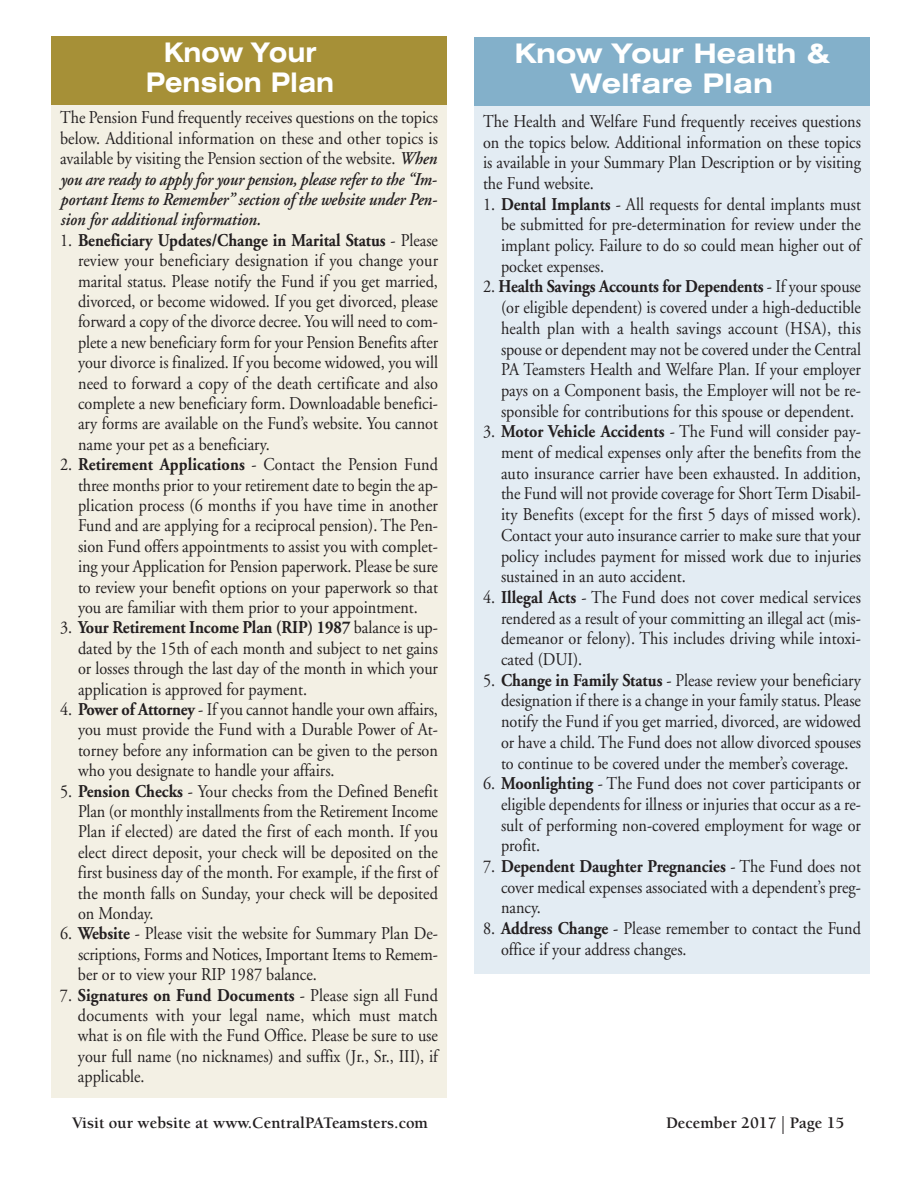
<style>
.page{position:relative;width:918px;height:1188px;background:#fff}
.page>*{position:absolute;margin:0;border:0;box-sizing:border-box;transform-origin:0 0}
.t1{font:27px/30px "Swiss 721 Bold Extended BT";color:#fff;text-align:center}
.t2{font:27px/30px "Swiss 721 Bold Extended BT";color:#fff;text-align:center;scale:.9 1}
.t3{font:18px/20.4px "Adobe Garamond";color:#231f20;text-align:justify;scale:.9 1}
.t4{font:700 16.5px "Berkeley";color:#231f20}
.s1{font-weight:600;font-style:italic}
.s2{font-weight:700}
</style>
<div class="page">
<hr style="left:0;top:0;width:1px;height:1188px;background:#f3f0e4">
<svg style="left:783px;top:1116px;width:1px;height:18px"></svg>
<div style="left:51px;top:90px;width:396px;height:1008px;background:#f3f0e4"></div>
<div style="left:474px;top:80px;width:396px;height:894px;background:#e3ecf3"></div>
<div style="left:51px;top:36px;width:396px;height:69px;background:#a69037"></div>
<div style="left:474px;top:38px;width:396px;height:68px;background:#83b0ca"></div>
<h1 class="t2" style="left:146px;top:40px;width:211px">Know Your<br>Pension Plan</h1>
<h1 class="t1" style="left:514px;top:41px;width:317px">Know Your Health &amp;<br>Welfare Plan</h1>
<p class="t3" style="left:60px;top:109px;width:422px">The Pension Fund frequently receives questions on the topics below. Additional information on these and other topics is available by visiting the Pension section of the website. <span class="s1">When you are ready to apply for your pension, please refer to the “Im&shy;portant Items to Remember” section of the website under Pen&shy;sion for additional information.</span></p>
<p class="t3" style="left:78px;top:232px;width:402px;text-indent:-18px">1. <span class="s2">Beneficiary Updates/Change in Marital Status</span> - Please review your beneficiary designation if you change your marital status. Please notify the Fund if you get married, divorced, or become widowed. If you get divorced, please forward a copy of the divorce decree. You will need to com&shy;plete a new beneficiary form for your Pension Benefits after your divorce is finalized. If you become widowed, you will need to forward a copy of the death certificate and also complete a new beneficiary form. Downloadable benefici&shy;ary forms are available on the Fund’s website. You cannot name your pet as a beneficiary.</p>
<p class="t3" style="left:78px;top:456px;width:402px;text-indent:-18px">2. <span class="s2">Retirement Applications</span> - Contact the Pension Fund three months prior to your retirement date to begin the ap&shy;plication process (6 months if you have time in another Fund and are applying for a reciprocal pension). The Pen&shy;sion Fund offers appointments to assist you with complet&shy;ing your Application for Pension paperwork. Please be sure to review your benefit options on your paperwork so that you are familiar with them prior to your appointment.</p>
<p class="t3" style="left:78px;top:619px;width:402px;text-indent:-18px">3. <span class="s2">Your Retirement Income Plan (RIP) 1987</span> balance is up&shy;dated by the 15th of each month and subject to net gains or losses through the last day of the month in which your application is approved for payment.</p>
<p class="t3" style="left:78px;top:701px;width:402px;text-indent:-18px">4. <span class="s2">Power of Attorney</span> - If you cannot handle your own affairs, you must provide the Fund with a Durable Power of At&shy;torney before any information can be given to the person who you designate to handle your affairs.</p>
<p class="t3" style="left:78px;top:782px;width:402px;text-indent:-18px">5. <span class="s2">Pension Checks</span> - Your checks from the Defined Benefit Plan (or monthly installments from the Retirement Income Plan if elected) are dated the first of each month. If you elect direct deposit, your check will be deposited on the first business day of the month. For example, if the first of the month falls on Sunday, your check will be deposited on Monday.</p>
<p class="t3" style="left:78px;top:925px;width:402px;text-indent:-18px">6. <span class="s2">Website</span> - Please visit the website for Summary Plan De&shy;scriptions, Forms and Notices, Important Items to Remem&shy;ber or to view your RIP 1987 balance.</p>
<p class="t3" style="left:78px;top:986px;width:402px;text-indent:-18px">7. <span class="s2">Signatures on Fund Documents</span> - Please sign all Fund documents with your legal name, which must match what is on file with the Fund Office. Please be sure to use your full name (no nicknames) and suffix (Jr., Sr., III), if applicable.</p>
<p class="t3" style="left:483px;top:112px;width:422px">The Health and Welfare Fund frequently receives questions on the topics below. Additional information on these topics is available in your Summary Plan Description or by visiting the Fund website.</p>
<p class="t3" style="left:501px;top:195px;width:402px;text-indent:-18px">1. <span class="s2">Dental Implants</span> - All requests for dental implants must be submitted for pre-determination for review under the implant policy. Failure to do so could mean higher out of pocket expenses.</p>
<p class="t3" style="left:501px;top:278px;width:402px;text-indent:-18px">2. <span class="s2">Health Savings Accounts for Dependents</span> - If your spouse (or eligible dependent) is covered under a high-deductible health plan with a health savings account (HSA), this spouse or dependent may not be covered under the Central PA Teamsters Health and Welfare Plan. If your employer pays on a Component basis, the Employer will not be re&shy;sponsible for contributions for this spouse or dependent.</p>
<p class="t3" style="left:501px;top:423px;width:402px;text-indent:-18px">3. <span class="s2">Motor Vehicle Accidents</span> - The Fund will consider pay&shy;ment of medical expenses only after the benefits from the auto insurance carrier have been exhausted. In addition, the Fund will not provide coverage for Short Term Disabil&shy;ity Benefits (except for the first 5 days of missed work).<br>Contact your auto insurance carrier to make sure that your policy includes payment for missed work due to injuries sustained in an auto accident.</p>
<p class="t3" style="left:501px;top:589px;width:402px;text-indent:-18px">4. <span class="s2">Illegal Acts</span> - The Fund does not cover medical services rendered as a result of your committing an illegal act (mis&shy;demeanor or felony). This includes driving while intoxi&shy;cated (DUI).</p>
<p class="t3" style="left:501px;top:671px;width:402px;text-indent:-18px">5. <span class="s2">Change in Family Status</span> - Please review your beneficiary designation if there is a change in your family status. Please notify the Fund if you get married, divorced, are widowed or have a child. The Fund does not allow divorced spouses to continue to be covered under the member’s coverage.</p>
<p class="t3" style="left:501px;top:775px;width:402px;text-indent:-18px">6. <span class="s2">Moonlighting</span> - The Fund does not cover participants or eligible dependents for illness or injuries that occur as a re&shy;sult of performing non-covered employment for wage or profit.</p>
<p class="t3" style="left:501px;top:858px;width:402px;text-indent:-18px">7. <span class="s2">Dependent Daughter Pregnancies</span> - The Fund does not cover medical expenses associated with a dependent’s preg&shy;nancy.</p>
<p class="t3" style="left:501px;top:920px;width:401px;text-indent:-18px">8. <span class="s2">Address Change</span> - Please remember to contact the Fund office if your address changes.</p>
<p class="t4" style="left:72px;top:1116px;width:358px">Visit our website at www.CentralPATeamsters.com</p>
<p class="t4" style="left:666px;top:1116px;width:180px">December 2017 Page 15</p>
</div>
